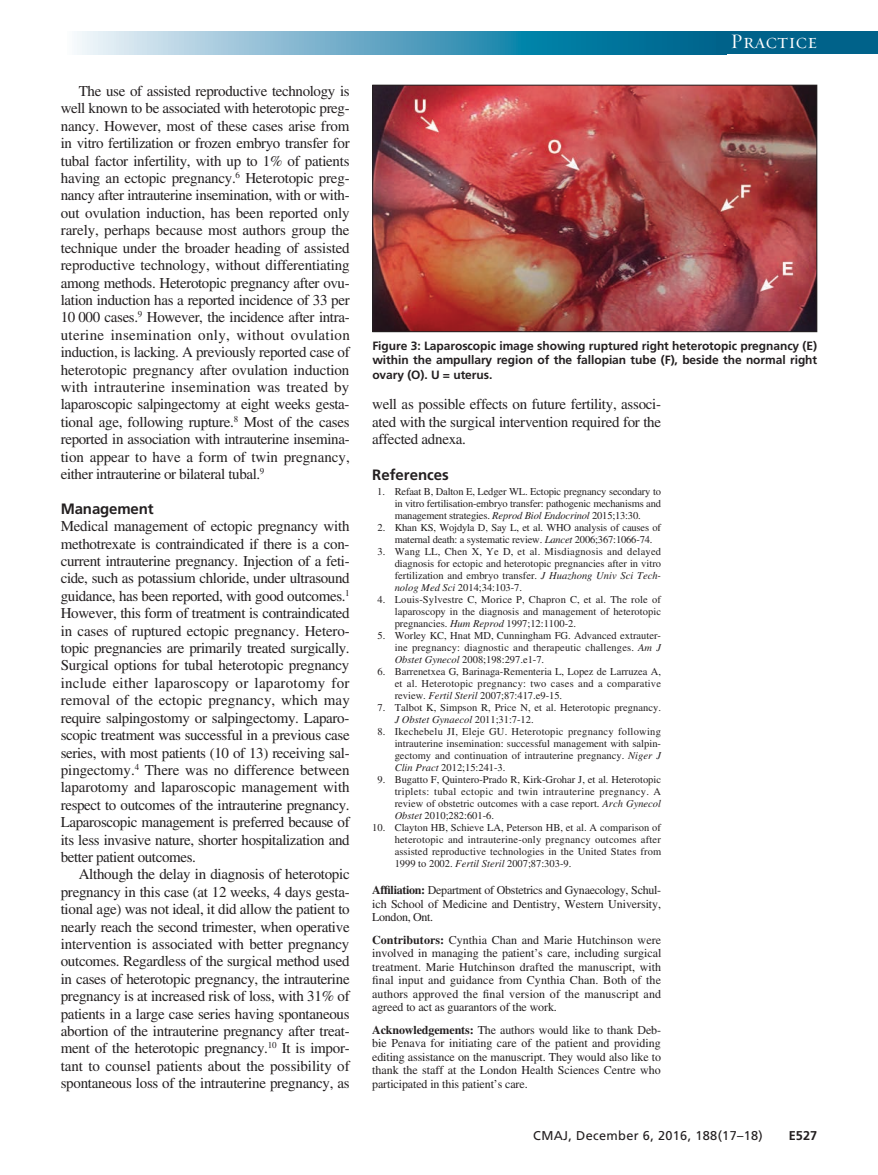
<style>
.page{position:relative;width:878px;height:1175px;background:#fff}
.page>*{position:absolute;margin:0;border:0;box-sizing:border-box;transform-origin:0 0}
.t1{font:21px "Requiem Display HTF Small Caps";letter-spacing:.005em;color:#fff}
.t2{font:15px/17.4px "Times LT Std";letter-spacing:-.02em;color:#231f20;text-align:justify}
.t3{font:700 15px "Frutiger LT Std";letter-spacing:-.005em;color:#231f20}
.t4{font:12.75px "Frutiger LT Std";letter-spacing:.025em;color:#231f20}
.t5{font:700 12.75px "Frutiger LT Std";color:#231f20}
.t6{font:12px/13.5px "Times LT Std";letter-spacing:-.005em;color:#231f20;text-align:justify}
.t7{font:700 12px/14.2px "Frutiger LT Std";letter-spacing:-.005em;color:#231f20;text-align:justify}
.t8{font:10.5px/12px "Times LT Std";color:#231f20;text-align:justify}
.s1{font-style:italic}
.s2{font-weight:700}
</style>
<div class="page">
<svg style="left:77px;top:32px;width:639px;height:22px;background:#5ca4c1"></svg>
<div style="left:716px;top:32px;width:162px;height:22px;background:#00628a"></div>
<img style="left:374px;top:87px;width:441px;height:243px">
<div style="left:372px;top:85px;width:445px;height:247px;border:1px solid #231f20"></div>
<p class="t2" style="left:61px;top:82px;width:290px;text-indent:18px">The use of assisted reproductive technology is well known to be associated with heterotopic preg&shy;nancy. However, most of these cases arise from in vitro fertilization or frozen embryo transfer for tubal factor infertility, with up to 1% of patients having an ectopic pregnancy.<sup>6</sup> Heterotopic preg&shy;nancy after intrauterine insemination, with or with&shy;out ovulation induction, has been reported only rarely, perhaps because most authors group the technique under the broader heading of assisted reproductive technology, without differentiating among methods. Heterotopic pregnancy after ovu&shy;lation induction has a reported incidence of 33 per 10 000 cases.<sup>9</sup> However, the incidence after intra&shy;uterine insemination only, without ovulation induction, is lacking. A previously reported case of heterotopic pregnancy after ovulation induction with intrauterine insemination was treated by laparoscopic salpingectomy at eight weeks gesta&shy;tional age, following rupture.<sup>8</sup> Most of the cases reported in association with intrauterine insemina&shy;tion appear to have a form of twin pregnancy, either intrauterine or bilateral tubal.<sup>9</sup></p>
<p class="t3" style="left:61px;top:500px;width:94px">Management</p>
<p class="t2" style="left:61px;top:517px;width:290px">Medical management of ectopic pregnancy with methotrexate is contraindicated if there is a con&shy;current intrauterine pregnancy. Injection of a feti&shy;cide, such as potassium chloride, under ultrasound guidance, has been reported, with good outcomes.<sup>1<br></sup>However, this form of treatment is contraindicated in cases of ruptured ectopic pregnancy. Hetero&shy;topic pregnancies are primarily treated surgically.<br>Surgical options for tubal heterotopic pregnancy include either laparoscopy or laparotomy for removal of the ectopic pregnancy, which may require salpingostomy or salpingectomy. Laparo&shy;scopic treatment was successful in a previous case series, with most patients (10 of 13) receiving sal&shy;pingectomy.<sup>4</sup> There was no difference between laparotomy and laparoscopic management with respect to outcomes of the intrauterine pregnancy.<br>Laparoscopic management is preferred because of its less invasive nature, shorter hospitalization and better patient outcomes.</p>
<p class="t2" style="left:61px;top:865px;width:290px;text-indent:18px">Although the delay in diagnosis of heterotopic pregnancy in this case (at 12 weeks, 4 days gesta&shy;tional age) was not ideal, it did allow the patient to nearly reach the second trimester, when operative intervention is associated with better pregnancy outcomes. Regardless of the surgical method used in cases of heterotopic pregnancy, the intrauterine pregnancy is at increased risk of loss, with 31% of patients in a large case series having spontaneous abortion of the intrauterine pregnancy after treat&shy;ment of the heterotopic pregnancy.<sup>10</sup> It is impor&shy;tant to counsel patients about the possibility of spontaneous loss of the intrauterine pregnancy, as</p>
<h1 class="t1" style="left:730px;top:29px;width:88px">Practice</h1>
<p class="t7" style="left:372px;top:339px;width:446px">Figure 3: Laparoscopic image showing ruptured right heterotopic pregnancy (E) within the ampullary region of the fallopian tube (F), beside the normal right ovary (O). U = uterus.</p>
<p class="t2" style="left:372px;top:395px;width:290px">well as possible effects on future fertility, associ&shy;ated with the surgical intervention required for the affected adnexa.</p>
<p class="t3" style="left:372px;top:466px;width:78px">References</p>
<p class="t8" style="left:394px;top:485px;width:268px;text-indent:-17px">1. Refaat B, Dalton E, Ledger WL. Ectopic pregnancy secondary to in vitro fertilisation-embryo transfer: pathogenic mechanisms and management strategies. <span class="s1">Reprod Biol Endocrinol</span> 2015;13:30.</p>
<p class="t8" style="left:394px;top:521px;width:268px;text-indent:-17px">2. Khan KS, Wojdyla D, Say L, et al. WHO analysis of causes of maternal death: a systematic review. <span class="s1">Lancet</span> 2006;367:1066-74.</p>
<p class="t8" style="left:395px;top:545px;width:268px;text-indent:-17px">3. Wang LL, Chen X, Ye D, et al. Misdiagnosis and delayed diagnosis for ectopic and heterotopic pregnancies after in vitro fertilization and embryo transfer. <span class="s1">J Huazhong Univ Sci Tech&shy;nolog Med Sci</span> 2014;34:103-7.</p>
<p class="t8" style="left:394px;top:593px;width:268px;text-indent:-17px">4. Louis-Sylvestre C, Morice P, Chapron C, et al. The role of laparoscopy in the diagnosis and management of heterotopic pregnancies. <span class="s1">Hum Reprod</span> 1997;12:1100-2.</p>
<p class="t8" style="left:394px;top:629px;width:268px;text-indent:-17px">5. Worley KC, Hnat MD, Cunningham FG. Advanced extrauter&shy;ine pregnancy: diagnostic and therapeutic challenges. <span class="s1">Am J Obstet Gynecol</span> 2008;198:297.e1-7.</p>
<p class="t8" style="left:394px;top:665px;width:268px;text-indent:-17px">6. Barrenetxea G, Barinaga-Rementeria L, Lopez de Larruzea A, et al. Heterotopic pregnancy: two cases and a comparative review. <span class="s1">Fertil Steril</span> 2007;87:417.e9-15.</p>
<p class="t8" style="left:394px;top:701px;width:268px;text-indent:-17px">7. Talbot K, Simpson R, Price N, et al. Heterotopic pregnancy.<br><span class="s1">J Obstet Gynaecol</span> 2011;31:7-12.</p>
<p class="t8" style="left:394px;top:725px;width:268px;text-indent:-17px">8. Ikechebelu JI, Eleje GU. Heterotopic pregnancy following intrauterine insemination: successful management with salpin&shy;gectomy and continuation of intrauterine pregnancy. <span class="s1">Niger J Clin Pract</span> 2012;15:241-3.</p>
<p class="t8" style="left:394px;top:773px;width:268px;text-indent:-17px">9. Bugatto F, Quintero-Prado R, Kirk-Grohar J, et al. Heterotopic triplets: tubal ectopic and twin intrauterine pregnancy. A review of obstetric outcomes with a case report. <span class="s1">Arch Gynecol Obstet</span> 2010;282:601-6.</p>
<p class="t8" style="left:394px;top:821px;width:268px;text-indent:-22px">10. Clayton HB, Schieve LA, Peterson HB, et al. A comparison of heterotopic and intrauterine-only pregnancy outcomes after assisted reproductive technologies in the United States from 1999 to 2002. <span class="s1">Fertil Steril</span> 2007;87:303-9.</p>
<p class="t6" style="left:372px;top:883px;width:290px"><span class="s2">Affiliation:</span> Department of Obstetrics and Gynaecology, Schul&shy;ich School of Medicine and Dentistry, Western University, London, Ont.</p>
<p class="t6" style="left:372px;top:933px;width:290px"><span class="s2">Contributors:</span> Cynthia Chan and Marie Hutchinson were involved in managing the patient’s care, including surgical treatment. Marie Hutchinson drafted the manuscript, with final input and guidance from Cynthia Chan. Both of the authors approved the final version of the manuscript and agreed to act as guarantors of the work.</p>
<p class="t6" style="left:372px;top:1023px;width:290px"><span class="s2">Acknowledgements:</span> The authors would like to thank Deb&shy;bie Penava for initiating care of the patient and providing editing assistance on the manuscript. They would also like to thank the staff at the London Health Sciences Centre who participated in this patient’s care.</p>
<p class="t4" style="left:533px;top:1127px;width:231px">CMAJ, December 6, 2016, 188(17–18)</p>
<p class="t5" style="left:788px;top:1127px;width:30px">E527</p>
</div>
